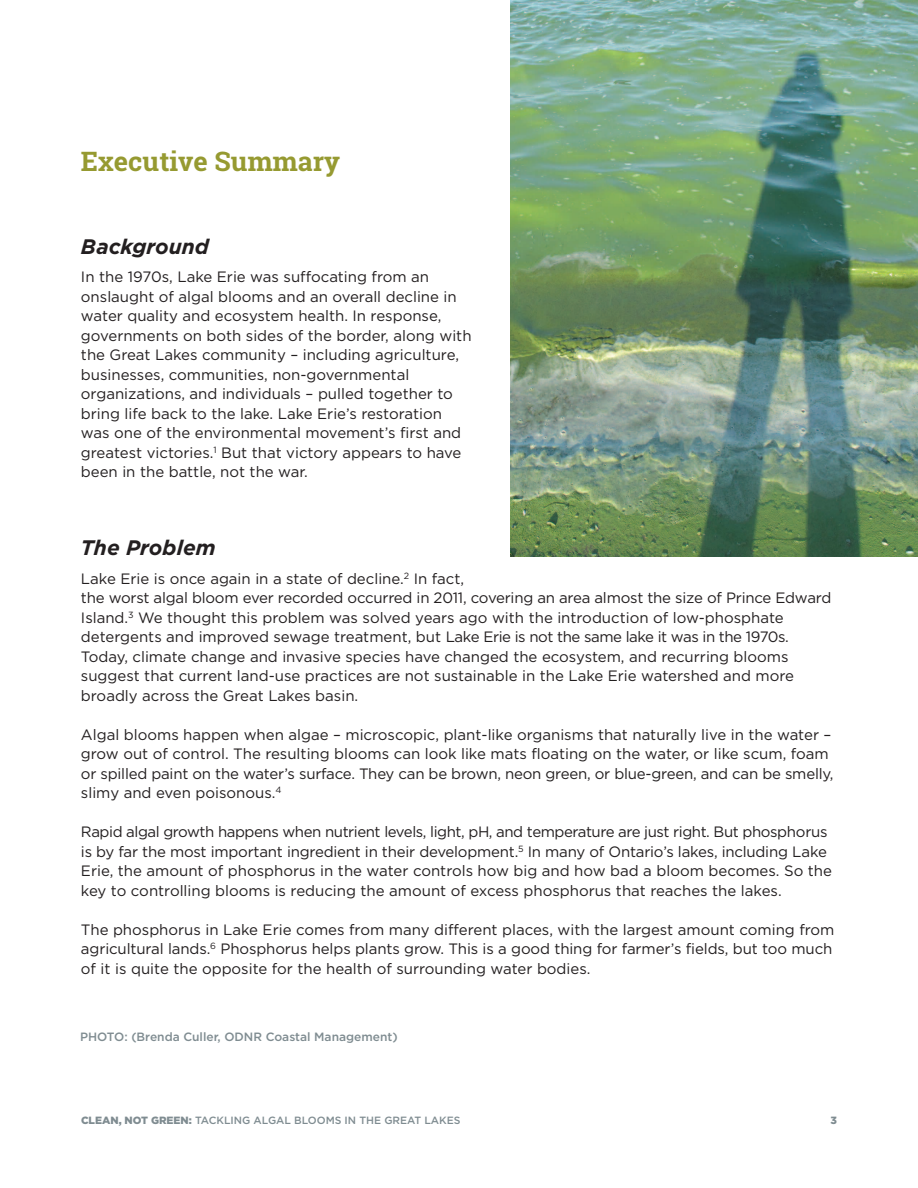
<style>
.page{position:relative;width:918px;height:1188px;background:#fff}
.page>*{position:absolute;margin:0;border:0;box-sizing:border-box;transform-origin:0 0}
.t1{font:700 27px "Roboto Slab";color:#969a31}
.t2{font:italic 700 21px "Gotham";color:#231f20}
.t3{font:15px/19.5px "Gotham";color:#231f20}
.t4{font:500 12px "Gotham";color:#7f8c91}
.t5{font:500 10.5px "Gotham";color:#7f8c91}
.t6{font:900 10.5px "Gotham";color:#7f8c91}
.s1{font-weight:900}
</style>
<div class="page">
<img style="left:510px;top:0;width:408px;height:556px">
<h1 class="t1" style="left:81px;top:143px;width:261px">Executive Summary</h1>
<h2 class="t2" style="left:81px;top:234px;width:130px">Background</h2>
<p class="t3" style="left:81px;top:267px;width:392px">In the 1970s, Lake Erie was suffocating from an onslaught of algal blooms and an overall decline in water quality and ecosystem health. In response, governments on both sides of the border, along with the Great Lakes community – including agriculture, businesses, communities, non-governmental organizations, and individuals – pulled together to bring life back to the lake. Lake Erie’s restoration was one of the environmental movement’s first and greatest victories.<sup>1</sup> But that victory appears to have been in the battle, not the war.</p>
<h2 class="t2" style="left:81px;top:536px;width:136px">The Problem</h2>
<p class="t3" style="left:81px;top:568px;width:752px">Lake Erie is once again in a state of decline.<sup>2</sup> In fact,<br>the worst algal bloom ever recorded occurred in 2011, covering an area almost the size of Prince Edward Island.<sup>3</sup> We thought this problem was solved years ago with the introduction of low-phosphate detergents and improved sewage treatment, but Lake Erie is not the same lake it was in the 1970s.<br>Today, climate change and invasive species have changed the ecosystem, and recurring blooms suggest that current land-use practices are not sustainable in the Lake Erie watershed and more broadly across the Great Lakes basin.</p>
<p class="t3" style="left:81px;top:724px;width:754px">Algal blooms happen when algae – microscopic, plant-like organisms that naturally live in the water – grow out of control. The resulting blooms can look like mats floating on the water, or like scum, foam or spilled paint on the water’s surface. They can be brown, neon green, or blue-green, and can be smelly, slimy and even poisonous.<sup>4</sup></p>
<p class="t3" style="left:81px;top:822px;width:753px">Rapid algal growth happens when nutrient levels, light, pH, and temperature are just right. But phosphorus is by far the most important ingredient in their development.<sup>5</sup> In many of Ontario’s lakes, including Lake Erie, the amount of phosphorus in the water controls how big and how bad a bloom becomes. So the key to controlling blooms is reducing the amount of excess phosphorus that reaches the lakes.</p>
<p class="t3" style="left:81px;top:919px;width:755px">The phosphorus in Lake Erie comes from many different places, with the largest amount coming from agricultural lands.<sup>6</sup> Phosphorus helps plants grow. This is a good thing for farmer’s fields, but too much of it is quite the opposite for the health of surrounding water bodies.</p>
<p class="t4" style="left:80px;top:1030px;width:319px">PHOTO: (Brenda Culler, ODNR Coastal Management)</p>
<p class="t5" style="left:81px;top:1114px;width:381px"><span class="s1">CLEAN, NOT GREEN:</span> TACKLING ALGAL BLOOMS IN THE GREAT LAKES</p>
<p class="t6" style="left:830px;top:1114px;width:8px">3</p>
</div>
